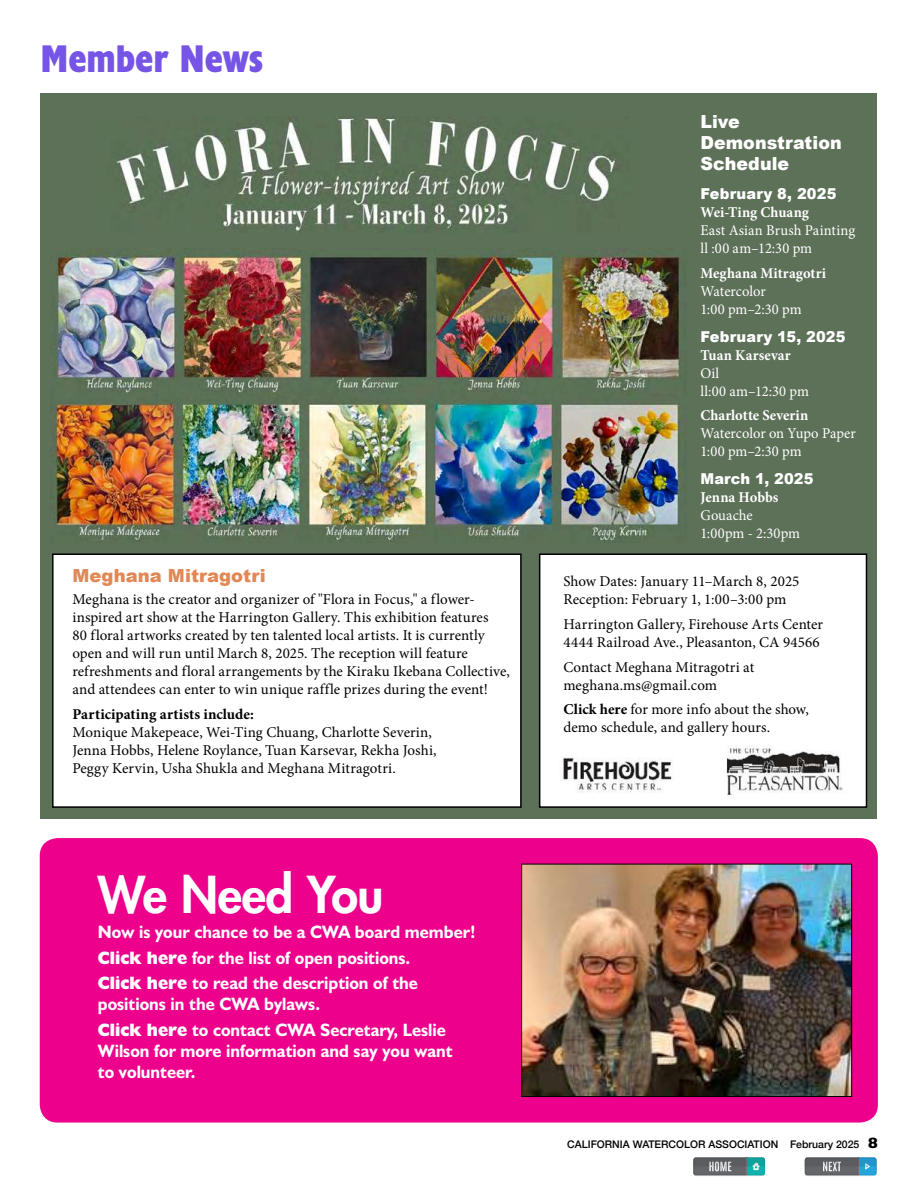
<style>
.page{position:relative;width:918px;height:1188px;background:#fff}
.page>*{position:absolute;margin:0;border:0;box-sizing:border-box;transform-origin:0 0}
.t1{font:800 49.5px "Futura";letter-spacing:-.01em;color:#fff}
.t2{font:700 condensed 39px "Humanist 521 BT Xtra";color:#7554e6}
.t3{font:700 18px/25.5px "Humanist 521 BT";color:#fff;scale:.95 1}
.t4{font:900 18px/21px "Arial";letter-spacing:.005em;color:#fff}
.t5{font:900 18px "Arial";letter-spacing:.005em;color:#e18856}
.t6{font:15px/18px "Minion Pro";letter-spacing:.005em;color:#000}
.t7{font:15px/18px "Minion Pro";color:#fff}
.t8{font:700 15px "Minion Pro";letter-spacing:.005em;color:#fff}
.t9{font:900 15px "Arial";letter-spacing:.015em;color:#fff}
.t10{font:700 15px "Minion Pro";letter-spacing:.005em;color:#000}
.t11{font:15px/18px "Minion Pro";letter-spacing:.02em;color:#fff}
.t12{font:500 10.5px "Helvetica Neue";color:#000}
.s1{font-weight:800}
.s2{font-weight:700}
.s3{font-family:"Humanist 521 BT";font-weight:800;font-size:15px}
</style>
<div class="page">
<div style="left:40px;top:93px;width:838px;height:726px;background:#5d7058"></div>
<svg style="left:693px;top:1157px;width:72px;height:19px"></svg>
<svg style="left:805px;top:1157px;width:71px;height:19px"></svg>
<div style="left:40px;top:838px;width:838px;height:285px;background:#ec008c;border-radius:18px"></div>
<img style="left:523px;top:866px;width:327px;height:229px">
<div style="left:521px;top:864px;width:331px;height:233px;border:1px solid #000"></div>
<img style="left:50px;top:248px;width:637px;height:294px">
<img style="left:113px;top:117px;width:504px;height:116px">
<div style="left:53px;top:554px;width:468px;height:253px;background:#fff"></div>
<div style="left:52px;top:554px;width:470px;height:254px;border:2px solid #000"></div>
<div style="left:540px;top:554px;width:326px;height:253px;background:#fff"></div>
<div style="left:539px;top:554px;width:328px;height:254px;border:2px solid #000"></div>
<img style="left:563px;top:757px;width:110px;height:36px">
<img style="left:726px;top:746px;width:117px;height:52px">
<h2 class="t2" style="left:40px;top:34px;width:225px">Member News</h2>
<p class="t5" style="left:72px;top:562px;width:195px">Meghana Mitragotri</p>
<p class="t6" style="left:72px;top:591px;width:439px">Meghana is the creator and organizer of "Flora in Focus," a flower&shy;inspired art show at the Harrington Gallery. This exhibition features<br>80 floral artworks created by ten talented local artists. It is currently open and will run until March 8, 2025. The reception will feature refreshments and floral arrangements by the Kiraku Ikebana Collective, and attendees can enter to win unique raffle prizes during the event!</p>
<p class="t10" style="left:72px;top:704px;width:183px">Participating artists include:</p>
<p class="t6" style="left:72px;top:723px;width:366px">Monique Makepeace, Wei-Ting Chuang, Charlotte Severin,<br>Jenna Hobbs, Helene Roylance, Tuan Karsevar, Rekha Joshi,<br>Peggy Kervin, Usha Shukla and Meghana Mitragotri.</p>
<h1 class="t1" style="left:98px;top:861px;width:287px">We Need You</h1>
<p class="t3" style="left:98px;top:919px;width:399px">Now is your chance to be a CWA board member!<br><span class="s1">Click here</span> for the list of open positions.<br><span class="s1">Click here</span> to read the description of the</p>
<p class="t3" style="left:98px;top:991px;width:368px">positions in the CWA bylaws.<br><span class="s1">Click here</span> to contact CWA Secretary, Leslie</p>
<p class="t3" style="left:98px;top:1040px;width:375px;line-height:21px">Wilson for more information and say you want to volunteer.</p>
<p class="t4" style="left:700px;top:111px;width:143px">Live<br>Demonstration<br>Schedule</p>
<p class="t9" style="left:700px;top:183px;width:138px">February 8, 2025</p>
<p class="t8" style="left:700px;top:202px;width:110px">Wei-Ting Chuang</p>
<p class="t7" style="left:700px;top:221px;width:157px">East Asian Brush Painting ll :00 am–12:30 pm</p>
<p class="t8" style="left:700px;top:262px;width:127px">Meghana Mitragotri</p>
<p class="t7" style="left:700px;top:282px;width:103px">Watercolor<br>1:00 pm–2:30 pm</p>
<p class="t9" style="left:700px;top:325px;width:147px">February 15, 2025</p>
<p class="t8" style="left:700px;top:344px;width:92px">Tuan Karsevar</p>
<p class="t11" style="left:700px;top:364px;width:110px">Oil<br>ll:00 am–12:30 pm</p>
<p class="t8" style="left:700px;top:405px;width:109px">Charlotte Severin</p>
<p class="t7" style="left:700px;top:425px;width:157px">Watercolor on Yupo Paper<br>1:00 pm–2:30 pm</p>
<p class="t9" style="left:700px;top:468px;width:115px">March 1, 2025</p>
<p class="t8" style="left:700px;top:487px;width:80px">Jenna Hobbs</p>
<p class="t7" style="left:700px;top:506px;width:101px">Gouache<br>1:00pm - 2:30pm</p>
<p class="t6" style="left:563px;top:572px;width:238px">Show Dates: January 11–March 8, 2025<br>Reception: February 1, 1:00–3:00 pm</p>
<p class="t6" style="left:563px;top:615px;width:261px">Harrington Gallery, Firehouse Arts Center<br>4444 Railroad Ave., Pleasanton, CA 94566</p>
<p class="t6" style="left:563px;top:658px;width:192px">Contact Meghana Mitragotri at meghana.ms@gmail.com</p>
<p class="t6" style="left:563px;top:701px;width:247px"><span class="s2">Click here</span> for more info about the show, demo schedule, and gallery hours.</p>
<p class="t12" style="left:567px;top:1135px;width:312px">CALIFORNIA WATERCOLOR ASSOCIATION February 2025 <span class="s3">8</span></p>
</div>
